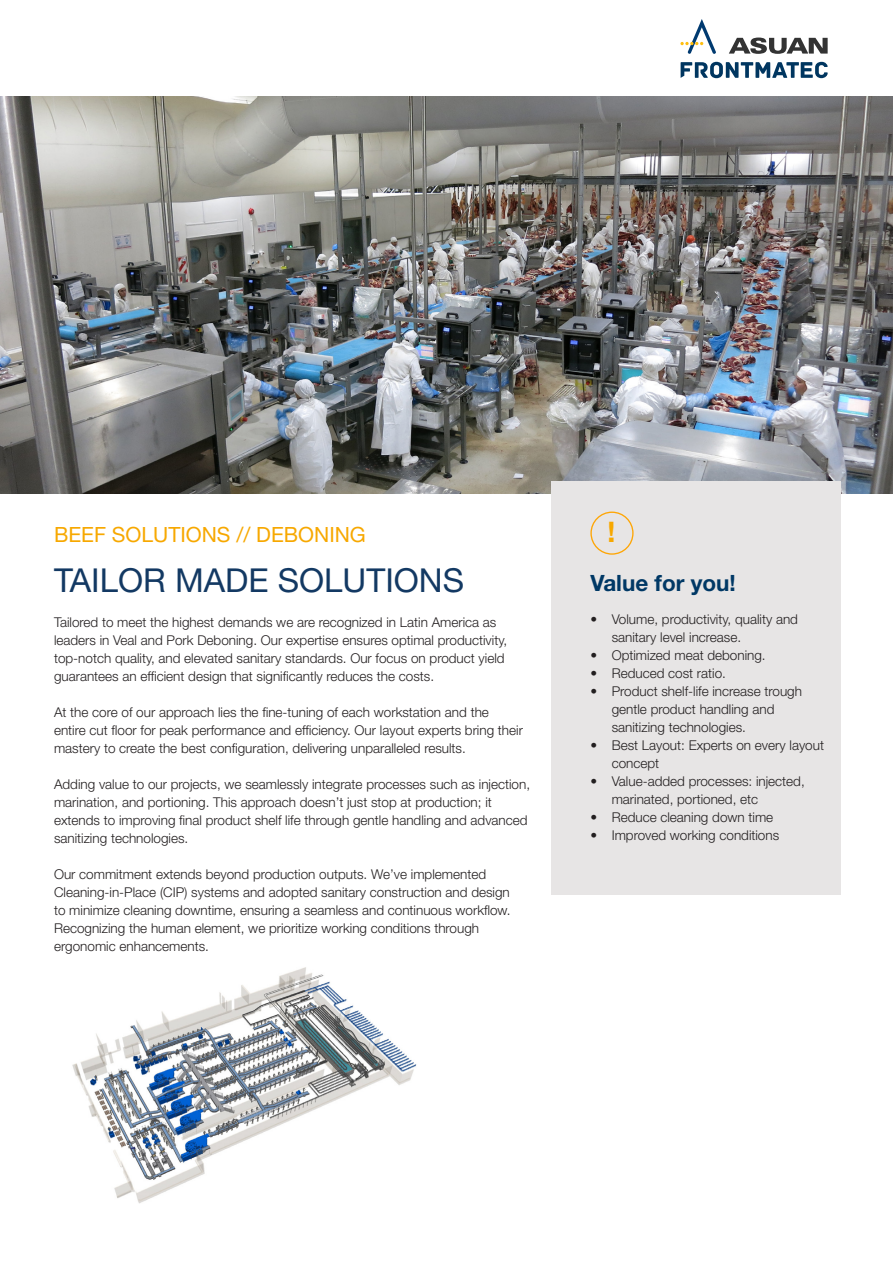
<style>
.page{position:relative;width:893px;height:1263px;background:#fff}
.page>*{position:absolute;margin:0;border:0;box-sizing:border-box;transform-origin:0 0}
.t1{font:33px "Helvetica Neue LT Std";color:#133963}
.t2{font:700 28.35px "Helvetica Neue LT Std";color:#f7a800}
.t3{font:700 22.5px "Helvetica Neue LT Std";color:#003865}
.t4{font:21px "Helvetica Neue LT Std";color:#f7a800}
.t5{font:300 13.5px/18px "Helvetica Neue LT Std";color:#231f20}
</style>
<div class="page">
<img style="left:0;top:96px;width:893px;height:397px">
<div style="left:551px;top:481px;width:289px;height:413px;background:#e7e5e5"></div>
<div style="left:590px;top:511px;width:44px;height:44px;border:1px solid #fea606;border-radius:50%"></div>
<img style="left:72px;top:967px;width:345px;height:236px">
<svg style="left:681px;top:62px;width:147px;height:16px"></svg>
<svg style="left:680px;top:19px;width:36px;height:35px"></svg>
<svg style="left:729px;top:38px;width:99px;height:16px"></svg>
<p class="t4" style="left:54px;top:522px;width:313px">BEEF SOLUTIONS // DEBONING</p>
<p class="t1" style="left:54px;top:561px;width:412px">TAILOR MADE SOLUTIONS</p>
<p class="t5" style="left:54px;top:613px;width:455px">Tailored to meet the highest demands we are recognized in Latin America as leaders in Veal and Pork Deboning. Our expertise ensures optimal productivity, top-notch quality, and elevated sanitary standards. Our focus on product yield guarantees an efficient design that significantly reduces the costs.</p>
<p class="t5" style="left:54px;top:703px;width:470px">At the core of our approach lies the fine-tuning of each workstation and the entire cut floor for peak performance and efficiency. Our layout experts bring their mastery to create the best configuration, delivering unparalleled results.</p>
<p class="t5" style="left:54px;top:775px;width:478px">Adding value to our projects, we seamlessly integrate processes such as injection, marination, and portioning. This approach doesn’t just stop at production; it extends to improving final product shelf life through gentle handling and advanced sanitizing technologies.</p>
<p class="t5" style="left:54px;top:865px;width:458px">Our commitment extends beyond production outputs. We’ve implemented Cleaning-in-Place (CIP) systems and adopted sanitary construction and design to minimize cleaning downtime, ensuring a seamless and continuous workflow.<br>Recognizing the human element, we prioritize working conditions through ergonomic enhancements.</p>
<p class="t2" style="left:608px;top:514px;width:9px">!</p>
<p class="t3" style="left:590px;top:569px;width:147px">Value for you!</p>
<p class="t5" style="left:612px;top:610px;width:188px;text-indent:-21px">• Volume, productivity, quality and sanitary level increase.</p>
<p class="t5" style="left:590px;top:646px;width:177px">• Optimized meat deboning.</p>
<p class="t5" style="left:590px;top:664px;width:137px">• Reduced cost ratio.</p>
<p class="t5" style="left:612px;top:682px;width:192px;text-indent:-21px">• Product shelf-life increase trough gentle product handling and sanitizing technologies.</p>
<p class="t5" style="left:612px;top:736px;width:214px;text-indent:-21px">• Best Layout: Experts on every layout concept</p>
<p class="t5" style="left:612px;top:772px;width:195px;text-indent:-21px">• Value-added processes: injected, marinated, portioned, etc</p>
<p class="t5" style="left:590px;top:808px;width:184px">• Reduce cleaning down time</p>
<p class="t5" style="left:590px;top:826px;width:190px">• Improved working conditions</p>
</div>
